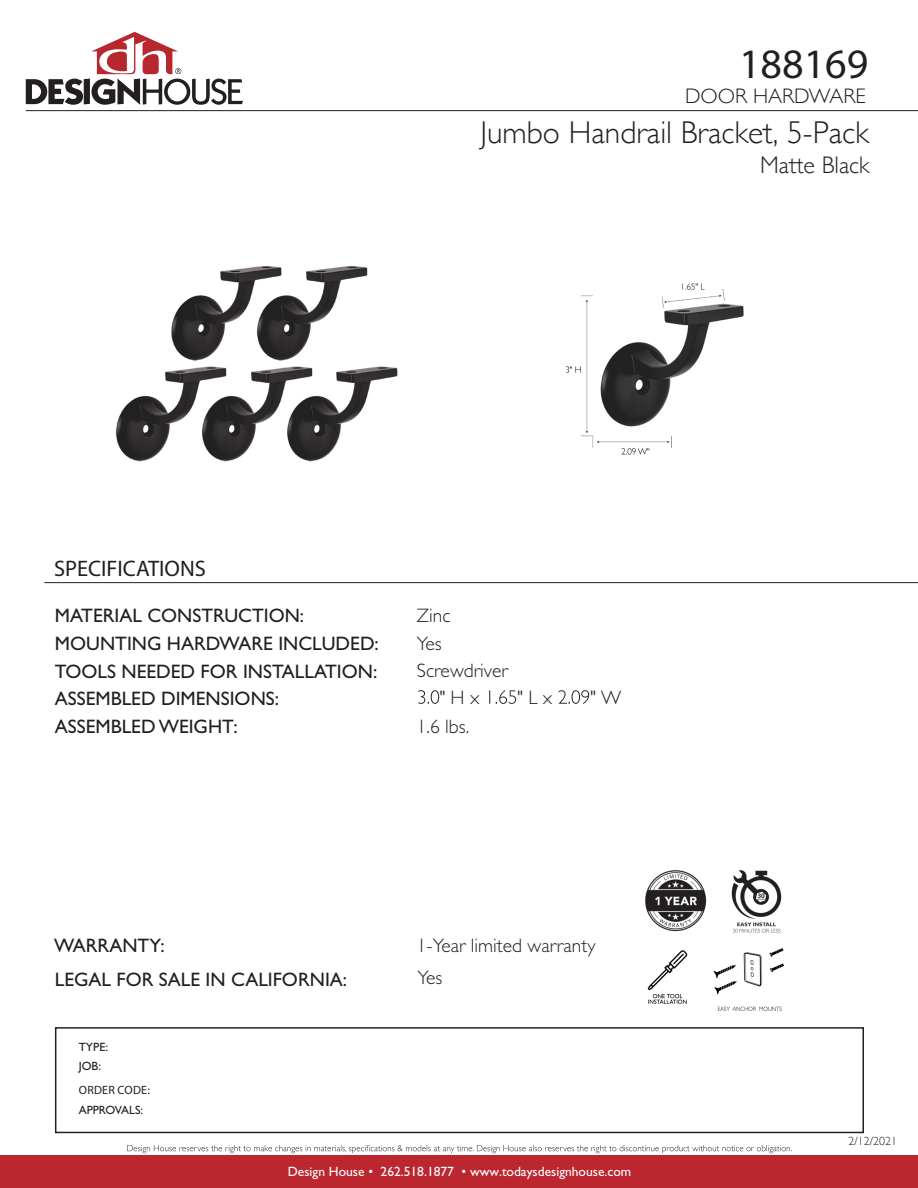
<style>
.page{position:relative;width:918px;height:1188px;background:#fff}
.page>*{position:absolute;margin:0;border:0;box-sizing:border-box;transform-origin:0 0}
.t1{font:42px "Myriad Pro";color:#231f20}
.t2{font:300 31.5px "Gill Sans";color:#231f20}
.t3{font:300 24px "Gill Sans";color:#231f20}
.t4{font:22.5px "Myriad Pro";color:#231f20}
.t5{font:300 21px "Gill Sans";color:#231f20}
.t6{font:19.5px/27.5px "Gill Sans Std";color:#231f20}
.t7{font:300 19.5px/31.7px "Gill Sans Std";color:#231f20}
.t8{font:13.5px "Gill Sans Std";color:#fff}
.t9{font:12px/19.6px "Gill Sans Std";color:#231f20}
.t10{font:12px "Myriad Pro";letter-spacing:.02em;color:#231f20}
.t11{font:300 12px "Gill Sans";color:#231f20}
</style>
<div class="page">
<img style="left:713px;top:948px;width:71px;height:63px">
<div style="left:0;top:1156px;width:918px;height:32px;background:#bb262f"></div>
<svg style="left:26px;top:32px;width:217px;height:73px"></svg>
<img style="left:645px;top:870px;width:62px;height:61px">
<svg style="left:127px;top:1145px;width:665px;height:8px"></svg>
<div style="left:55px;top:1027px;width:809px;height:106px;border:2px solid #231f20"></div>
<hr style="left:26px;top:110px;width:892px;height:1px;background:#231f20">
<hr style="left:44px;top:582px;width:874px;height:1px;background:#231f20">
<svg style="left:418px;top:690px;width:21px;height:14px"></svg>
<svg style="left:489px;top:690px;width:27px;height:14px"></svg>
<svg style="left:558px;top:690px;width:31px;height:14px"></svg>
<img style="left:731px;top:870px;width:51px;height:63px">
<img style="left:647px;top:950px;width:41px;height:54px">
<img style="left:116px;top:266px;width:282px;height:196px">
<img style="left:566px;top:283px;width:178px;height:172px">
<h1 class="t1" style="left:739px;top:38px;width:131px">188169</h1>
<p class="t5" style="left:685px;top:79px;width:182px">DOOR HARDWARE</p>
<h2 class="t2" style="left:481px;top:108px;width:390px">Jumbo Handrail Bracket, 5-Pack</h2>
<p class="t3" style="left:760px;top:146px;width:111px">Matte Black</p>
<p class="t4" style="left:54px;top:554px;width:154px">SPECIFICATIONS</p>
<p class="t6" style="left:55px;top:602px;width:251px">MATERIAL CONSTRUCTION:</p>
<p class="t6" style="left:55px;top:630px;width:325px">MOUNTING HARDWARE INCLUDED:</p>
<p class="t6" style="left:55px;top:657px;width:324px">TOOLS NEEDED FOR INSTALLATION:<br>ASSEMBLED DIMENSIONS:<br>ASSEMBLED WEIGHT:</p>
<p class="t7" style="left:417px;top:600px;width:35px">Zinc</p>
<p class="t7" style="left:417px;top:628px;width:26px">Yes</p>
<p class="t7" style="left:417px;top:655px;width:93px">Screwdriver</p>
<p class="t7" style="left:440px;top:682px;width:41px">" H x</p>
<p class="t7" style="left:518px;top:682px;width:36px">" L x</p>
<p class="t7" style="left:590px;top:682px;width:32px">" W</p>
<p class="t7" style="left:417px;top:710px;width:54px">1.6 lbs.</p>
<p class="t6" style="left:54px;top:928px;width:295px;line-height:34.2px">WARRANTY:<br>LEGAL FOR SALE IN CALIFORNIA:</p>
<p class="t9" style="left:79px;top:1037px;width:31px">TYPE:<br>JOB:</p>
<p class="t10" style="left:79px;top:1082px;width:72px">ORDER CODE:</p>
<p class="t9" style="left:79px;top:1100px;width:66px">APPROVALS:</p>
<p class="t7" style="left:417px;top:930px;width:180px">1-Year limited warranty<br>Yes</p>
<p class="t8" style="left:288px;top:1164px;width:345px">Design House • 262.518.1877 • www.todaysdesignhouse.com</p>
<p class="t11" style="left:848px;top:1132px;width:50px">2/12/2021</p>
</div>
